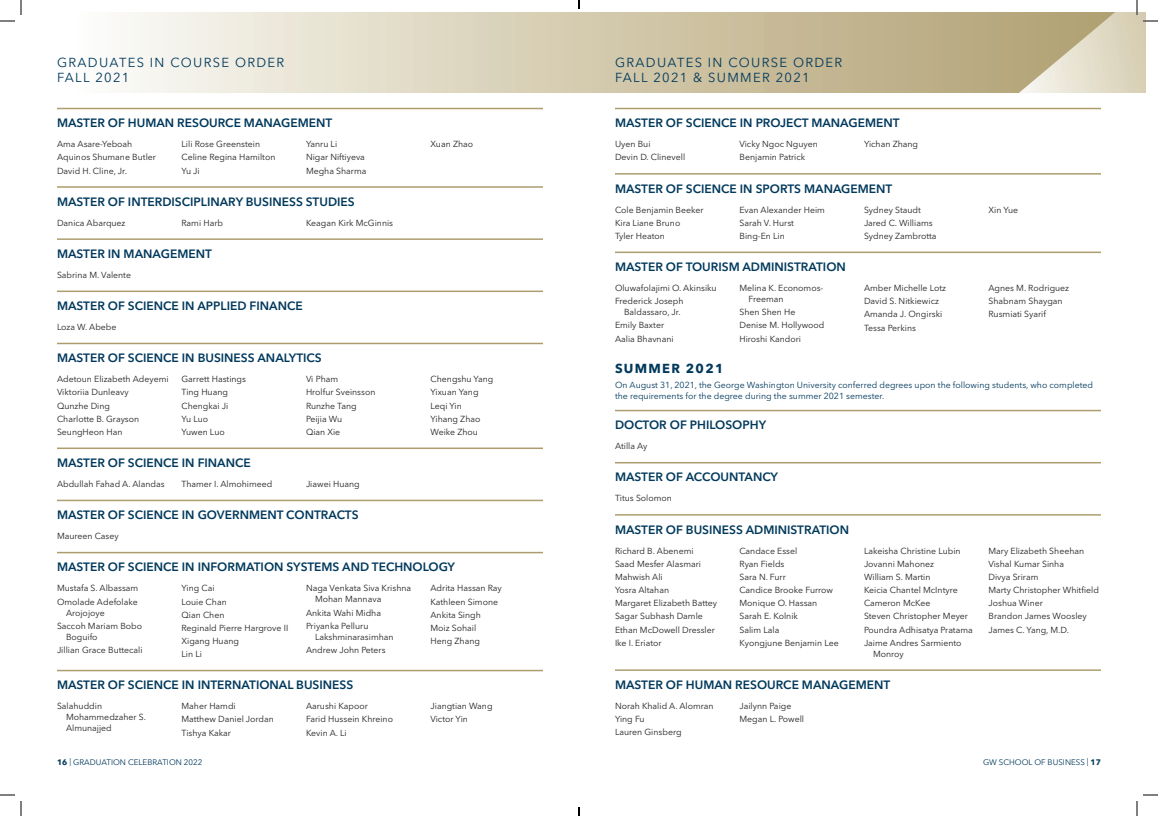
<style>
.page{position:relative;width:1158px;height:816px;background:#fff}
.page>*{position:absolute;margin:0;border:0;box-sizing:border-box;transform-origin:0 0}
.t1{font:13px/15.6px "Avenir Next LT Pro";letter-spacing:.1em;color:#00395c}
.t2{font:700 13px "Avenir Next LT Pro";letter-spacing:.1em;color:#00395c}
.t3{font:600 12px "Avenir Next LT Pro";color:#00395c}
.t4{font:8.8px/13.2px "Avenir Next LT Pro";color:#231f20}
.t5{font:8.8px/11px "Avenir Next LT Pro";color:#00395c}
.t6{font:8px "Avenir Next LT Pro";color:#00395c}
.s1{font-weight:700}
</style>
<div class="page">
<svg style="left:124px;top:12px;width:895px;height:81px;background:#d6cdb3"></svg>
<hr style="left:57px;top:108px;width:486px;height:1px;background:#ad9d6e">
<hr style="left:57px;top:186px;width:486px;height:2px;background:#ad9d6e">
<hr style="left:57px;top:238px;width:486px;height:2px;background:#ad9d6e">
<hr style="left:57px;top:291px;width:486px;height:1px;background:#ad9d6e">
<hr style="left:57px;top:343px;width:486px;height:1px;background:#ad9d6e">
<hr style="left:57px;top:448px;width:486px;height:1px;background:#ad9d6e">
<hr style="left:57px;top:500px;width:486px;height:1px;background:#ad9d6e">
<hr style="left:57px;top:552px;width:486px;height:1px;background:#ad9d6e">
<hr style="left:57px;top:670px;width:486px;height:1px;background:#ad9d6e">
<hr style="left:615px;top:108px;width:486px;height:1px;background:#ad9d6e">
<hr style="left:615px;top:173px;width:486px;height:2px;background:#ad9d6e">
<hr style="left:615px;top:252px;width:486px;height:1px;background:#ad9d6e">
<hr style="left:615px;top:410px;width:486px;height:1px;background:#ad9d6e">
<hr style="left:615px;top:462px;width:486px;height:1px;background:#ad9d6e">
<hr style="left:615px;top:514px;width:486px;height:2px;background:#ad9d6e">
<hr style="left:615px;top:669px;width:486px;height:2px;background:#ad9d6e">
<svg style="left:0;top:0;width:22px;height:22px"></svg>
<svg style="left:0;top:794px;width:22px;height:22px"></svg>
<svg style="left:1019px;top:0;width:139px;height:93px"></svg>
<svg style="left:1136px;top:794px;width:22px;height:22px"></svg>
<svg style="left:578px;top:0;width:2px;height:9px"></svg>
<svg style="left:578px;top:807px;width:2px;height:9px"></svg>
<h1 class="t1" style="left:57px;top:55px;width:229px">GRADUATES IN COURSE ORDER<br>FALL 2021</h1>
<h2 class="t3" style="left:57px;top:116px;width:277px">MASTER OF HUMAN RESOURCE MANAGEMENT</h2>
<p class="t4" style="left:57px;top:138px;width:101px">Ama Asare-Yeboah<br>Aquinos Shumane Butler<br>David H. Cline, Jr.</p>
<p class="t4" style="left:182px;top:138px;width:95px">Lili Rose Greenstein<br>Celine Regina Hamilton<br>Yu Ji</p>
<p class="t4" style="left:306px;top:138px;width:62px">Yanru Li<br>Nigar Niftiyeva<br>Megha Sharma</p>
<p class="t4" style="left:431px;top:138px;width:44px">Xuan Zhao</p>
<h2 class="t3" style="left:57px;top:194px;width:299px">MASTER OF INTERDISCIPLINARY BUSINESS STUDIES</h2>
<p class="t4" style="left:57px;top:216px;width:70px">Danica Abarquez</p>
<p class="t4" style="left:182px;top:216px;width:43px">Rami Harb</p>
<p class="t4" style="left:306px;top:216px;width:89px">Keagan Kirk McGinnis</p>
<h2 class="t3" style="left:57px;top:246px;width:156px">MASTER IN MANAGEMENT</h2>
<p class="t4" style="left:57px;top:268px;width:76px">Sabrina M. Valente</p>
<h2 class="t3" style="left:57px;top:299px;width:247px">MASTER OF SCIENCE IN APPLIED FINANCE</h2>
<p class="t4" style="left:57px;top:320px;width:61px">Loza W. Abebe</p>
<h2 class="t3" style="left:57px;top:351px;width:266px">MASTER OF SCIENCE IN BUSINESS ANALYTICS</h2>
<p class="t4" style="left:57px;top:373px;width:113px">Adetoun Elizabeth Adeyemi<br>Viktoriia Dunleavy<br>Qunzhe Ding<br>Charlotte B. Grayson<br>SeungHeon Han</p>
<p class="t4" style="left:182px;top:373px;width:66px">Garrett Hastings<br>Ting Huang<br>Chengkai Ji<br>Yu Luo<br>Yuwen Luo</p>
<p class="t4" style="left:306px;top:373px;width:71px">Vi Pham<br>Hrolfur Sveinsson<br>Runzhe Tang<br>Peijia Wu<br>Qian Xie</p>
<p class="t4" style="left:431px;top:373px;width:64px">Chengshu Yang<br>Yixuan Yang<br>Leqi Yin<br>Yihang Zhao<br>Weike Zhou</p>
<h2 class="t3" style="left:57px;top:456px;width:195px">MASTER OF SCIENCE IN FINANCE</h2>
<p class="t4" style="left:57px;top:477px;width:109px">Abdullah Fahad A. Alandas</p>
<p class="t4" style="left:182px;top:477px;width:92px">Thamer I. Almohimeed</p>
<p class="t4" style="left:306px;top:477px;width:55px">Jiawei Huang</p>
<h2 class="t3" style="left:57px;top:508px;width:303px">MASTER OF SCIENCE IN GOVERNMENT CONTRACTS</h2>
<p class="t4" style="left:57px;top:530px;width:63px">Maureen Casey</p>
<h2 class="t3" style="left:57px;top:560px;width:399px">MASTER OF SCIENCE IN INFORMATION SYSTEMS AND TECHNOLOGY</h2>
<p class="t4" style="left:57px;top:582px;width:83px">Mustafa S. Albassam<br>Omolade Adefolake</p>
<p class="t4" style="left:57px;top:606px;width:87px;text-indent:9px">Arojojoye<br>Saccoh Mariam Bobo</p>
<p class="t4" style="left:57px;top:630px;width:87px;text-indent:9px">Boguifo<br>Jillian Grace Buttecali</p>
<p class="t4" style="left:431px;top:582px;width:73px">Adrita Hassan Ray<br>Kathleen Simone<br>Ankita Singh<br>Moiz Sohail<br>Heng Zhang</p>
<p class="t4" style="left:182px;top:582px;width:108px">Ying Cai<br>Louie Chan<br>Qian Chen<br>Reginald Pierre Hargrove II<br>Xigang Huang<br>Lin Li</p>
<p class="t4" style="left:315px;top:583px;width:98px;line-height:11px;text-indent:-9px">Naga Venkata Siva Krishna<br>Mohan Mannava</p>
<p class="t4" style="left:306px;top:606px;width:77px">Ankita Wahi Midha<br>Priyanka Pelluru</p>
<p class="t4" style="left:306px;top:630px;width:89px;text-indent:9px">Lakshminarasimhan<br>Andrew John Peters</p>
<h2 class="t3" style="left:57px;top:678px;width:298px">MASTER OF SCIENCE IN INTERNATIONAL BUSINESS</h2>
<p class="t4" style="left:66px;top:701px;width:82px;line-height:11px;text-indent:-9px">Salahuddin<br>Mohammedzaher S.<br>Almunajjed</p>
<p class="t4" style="left:182px;top:700px;width:94px">Maher Hamdi<br>Matthew Daniel Jordan<br>Tishya Kakar</p>
<p class="t4" style="left:306px;top:700px;width:89px">Aarushi Kapoor<br>Farid Hussein Khreino<br>Kevin A. Li</p>
<p class="t4" style="left:431px;top:700px;width:64px">Jiangtian Wang<br>Victor Yin</p>
<h1 class="t1" style="left:615px;top:55px;width:229px">GRADUATES IN COURSE ORDER<br>FALL 2021 &amp; SUMMER 2021</h1>
<h2 class="t3" style="left:615px;top:116px;width:286px">MASTER OF SCIENCE IN PROJECT MANAGEMENT</h2>
<p class="t4" style="left:615px;top:138px;width:72px">Uyen Bui<br>Devin D. Clinevell</p>
<p class="t4" style="left:740px;top:138px;width:80px">Vicky Ngoc Nguyen<br>Benjamin Patrick</p>
<p class="t4" style="left:864px;top:138px;width:56px">Yichan Zhang</p>
<h2 class="t3" style="left:615px;top:181px;width:279px">MASTER OF SCIENCE IN SPORTS MANAGEMENT</h2>
<p class="t4" style="left:615px;top:203px;width:90px">Cole Benjamin Beeker<br>Kira Liane Bruno<br>Tyler Heaton</p>
<p class="t4" style="left:740px;top:203px;width:87px">Evan Alexander Heim<br>Sarah V. Hurst<br>Bing-En Lin</p>
<p class="t4" style="left:864px;top:203px;width:74px">Sydney Staudt<br>Jared C. Williams<br>Sydney Zambrotta</p>
<p class="t4" style="left:989px;top:203px;width:31px">Xin Yue</p>
<h2 class="t3" style="left:615px;top:260px;width:232px">MASTER OF TOURISM ADMINISTRATION</h2>
<p class="t4" style="left:615px;top:281px;width:103px">Oluwafolajimi O. Akinsiku<br>Frederick Joseph</p>
<p class="t4" style="left:615px;top:306px;width:67px;text-indent:9px">Baldassaro, Jr.<br>Emily Baxter<br>Aalia Bhavnani</p>
<p class="t4" style="left:749px;top:283px;width:76px;line-height:11px;text-indent:-9px">Melina K. Economos-<br>Freeman</p>
<p class="t4" style="left:740px;top:306px;width:87px">Shen Shen He<br>Denise M. Hollywood<br>Hiroshi Kandori</p>
<p class="t4" style="left:864px;top:281px;width:84px">Amber Michelle Lotz<br>David S. Nitkiewicz<br>Amanda J. Ongirski<br>Tessa Perkins</p>
<p class="t4" style="left:989px;top:281px;width:82px">Agnes M. Rodriguez<br>Shabnam Shaygan<br>Rusmiati Syarif</p>
<h1 class="t2" style="left:615px;top:360px;width:110px">SUMMER 2021</h1>
<p class="t5" style="left:615px;top:380px;width:480px">On August 31, 2021, the George Washington University conferred degrees upon the following students, who completed the requirements for the degree during the summer 2021 semester.</p>
<h2 class="t3" style="left:615px;top:418px;width:153px">DOCTOR OF PHILOSOPHY</h2>
<p class="t4" style="left:615px;top:440px;width:34px">Atilla Ay</p>
<h2 class="t3" style="left:615px;top:470px;width:165px">MASTER OF ACCOUNTANCY</h2>
<p class="t4" style="left:615px;top:492px;width:58px">Titus Solomon</p>
<h2 class="t3" style="left:615px;top:522px;width:236px">MASTER OF BUSINESS ADMINISTRATION</h2>
<p class="t4" style="left:615px;top:544px;width:104px">Richard B. Abenemi<br>Saad Mesfer Alasmari<br>Mahwish Ali<br>Yosra Altahan<br>Margaret Elizabeth Battey<br>Sagar Subhash Damle<br>Ethan McDowell Dressler<br>Ike I. Eriator</p>
<p class="t4" style="left:740px;top:544px;width:101px">Candace Essel<br>Ryan Fields<br>Sara N. Furr<br>Candice Brooke Furrow<br>Monique O. Hassan<br>Sarah E. Kolnik<br>Salim Lala<br>Kyongjune Benjamin Lee</p>
<p class="t4" style="left:864px;top:544px;width:110px">Lakeisha Christine Lubin<br>Jovanni Mahonez<br>William S. Martin<br>Keicia Chantel McIntyre<br>Cameron McKee<br>Steven Christopher Meyer<br>Poundra Adhisatya Pratama<br>Jaime Andres Sarmiento</p>
<p class="t4" style="left:873px;top:647px;width:32px">Monroy</p>
<p class="t4" style="left:989px;top:544px;width:112px">Mary Elizabeth Sheehan<br>Vishal Kumar Sinha<br>Divya Sriram<br>Marty Christopher Whitfield<br>Joshua Winer<br>Brandon James Woosley<br>James C. Yang, M.D.</p>
<h2 class="t3" style="left:615px;top:677px;width:277px">MASTER OF HUMAN RESOURCE MANAGEMENT</h2>
<p class="t4" style="left:615px;top:699px;width:100px">Norah Khalid A. Alomran<br>Ying Fu<br>Lauren Ginsberg</p>
<p class="t4" style="left:740px;top:699px;width:66px">Jailynn Paige<br>Megan L. Powell</p>
<p class="t6" style="left:57px;top:757px;width:147px"><span class="s1">16</span> | GRADUATION CELEBRATION 2022</p>
<p class="t6" style="left:983px;top:757px;width:119px">GW SCHOOL OF BUSINESS | <span class="s1">17</span></p>
</div>
